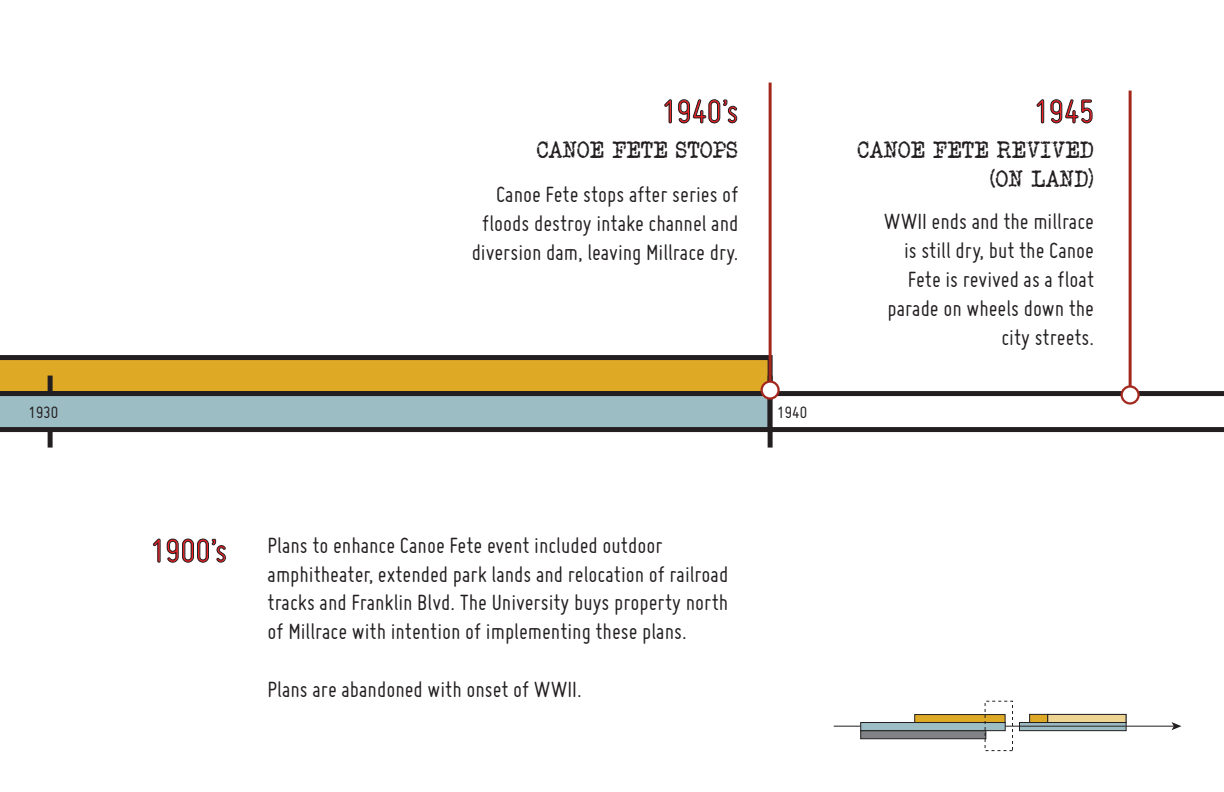
<style>
.page{position:relative;width:1224px;height:792px;background:#fff}
.page>*{position:absolute;margin:0;border:0;box-sizing:border-box;transform-origin:0 0}
.t1{font:36px "Miso";color:#ee1d23}
.t2{font:24px/28.8px "Miso";color:#231f20;text-align:right}
.t3{font:24px/28.8px "Veteran Typewriter";color:#231f20;text-align:right}
.t4{font:18px "Miso";color:#231f20}
</style>
<div class="page">
<div style="left:768px;top:376px;width:5px;height:72px;background:#231f20"></div>
<div style="left:48px;top:376px;width:5px;height:72px;background:#231f20"></div>
<hr style="left:769px;top:83px;width:3px;height:308px;background:#a2281d">
<svg style="left:664px;top:99px;width:8px;height:25px"></svg>
<svg style="left:678px;top:99px;width:60px;height:25px"></svg>
<hr style="left:1129px;top:91px;width:3px;height:304px;background:#a2281d">
<svg style="left:0;top:355px;width:1224px;height:77px"></svg>
<svg style="left:1036px;top:99px;width:57px;height:25px"></svg>
<svg style="left:153px;top:538px;width:73px;height:25px"></svg>
<div style="left:1047px;top:714px;width:79px;height:9px;background:#eed492"></div>
<div style="left:915px;top:714px;width:90px;height:9px;background:#dea925;border:1px solid #231f20"></div>
<div style="left:861px;top:730px;width:125px;height:9px;background:#808285;border:1px solid #231f20"></div>
<svg style="left:1019px;top:722px;width:107px;height:9px"></svg>
<hr style="left:834px;top:726px;width:340px;height:1px;background:#231f20">
<svg style="left:1172px;top:722px;width:9px;height:8px"></svg>
<div style="left:861px;top:722px;width:144px;height:9px;background:#9dbdc5;border:1px solid #231f20"></div>
<div style="left:1047px;top:714px;width:79px;height:9px;border:1px solid #231f20"></div>
<div style="left:985px;top:701px;width:28px;height:50px;border:1px dashed #231f20"></div>
<div style="left:1030px;top:714px;width:18px;height:9px;background:#dea925;border:1px solid #231f20"></div>
<h1 class="t1" style="left:662px;top:91px;width:78px">1940’s</h1>
<p class="t3" style="left:537px;top:135px;width:203px">CANOE FETE STOPS</p>
<p class="t2" style="left:472px;top:180px;width:268px">Canoe Fete stops after series of floods destroy intake channel and diversion dam, leaving Millrace dry.</p>
<p class="t4" style="left:29px;top:402px;width:31px">1930</p>
<p class="t4" style="left:777px;top:402px;width:31px">1940</p>
<h1 class="t1" style="left:151px;top:531px;width:78px">1900’s</h1>
<p class="t2" style="left:268px;top:530px;width:462px;text-align:left">Plans to enhance Canoe Fete event included outdoor amphitheater, extended park lands and relocation of railroad tracks and Franklin Blvd. The University buys property north of Millrace with intention of implementing these plans.</p>
<p class="t2" style="left:268px;top:674px;width:316px">Plans are abandoned with onset of WWII.</p>
<h1 class="t1" style="left:1034px;top:91px;width:61px">1945</h1>
<p class="t3" style="left:858px;top:135px;width:238px">CANOE FETE REVIVED (ON LAND)</p>
<p class="t2" style="left:884px;top:207px;width:212px">WWII ends and the millrace is still dry, but the Canoe<br>Fete is revived as a float parade on wheels down the city streets.</p>
</div>
